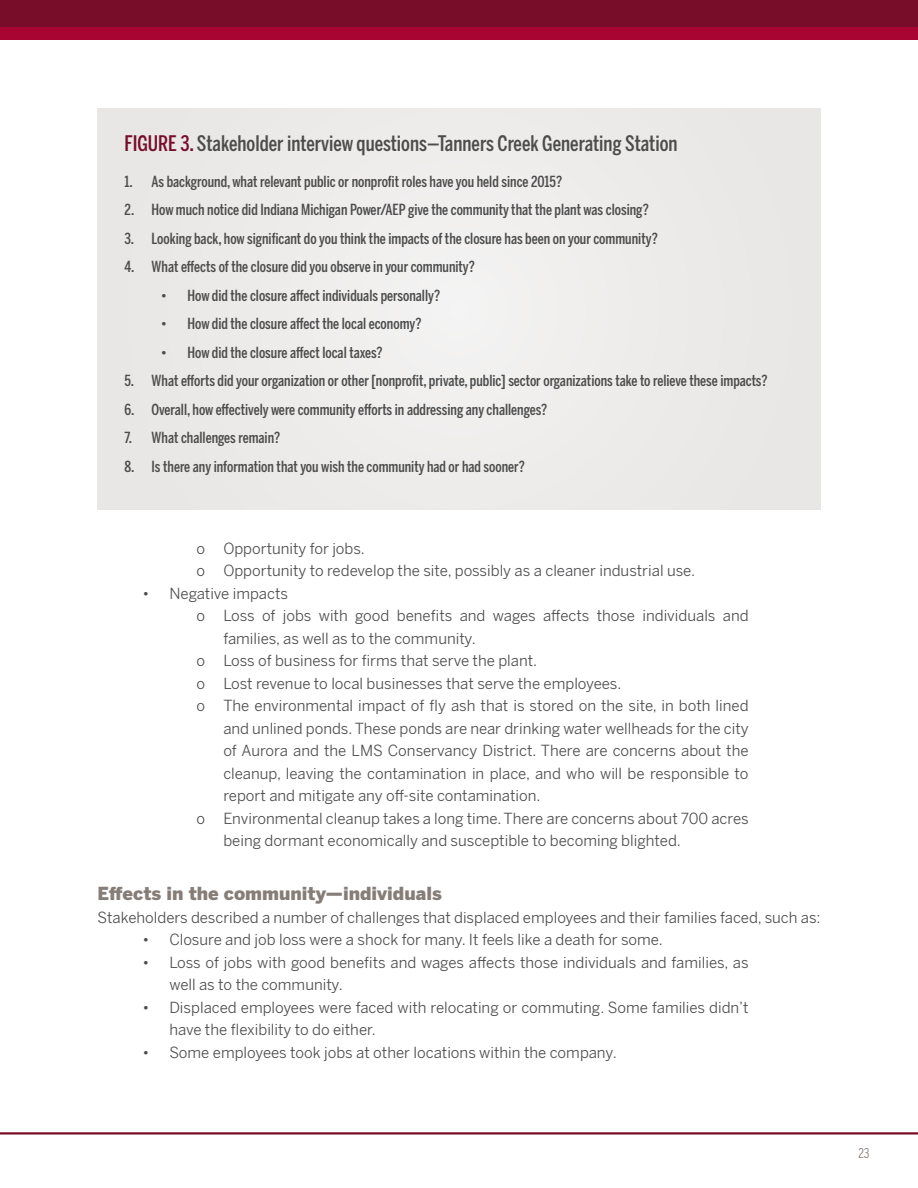
<style>
.page{position:relative;width:918px;height:1188px;background:#fff}
.page>*{position:absolute;margin:0;border:0;box-sizing:border-box;transform-origin:0 0}
.Table_Figures{font:500 21px "Benton Sans Compressed";color:#4c4c4c}
.Subheading_2{font:900 18px "Benton Sans";color:#867d78}
.Body_Text{font:15px/22.5px "Benton Sans";color:#4d4d4f}
.t1{font:500 15px "Benton Sans Compressed";color:#4c4c4c}
.t2{font:13.5px "Benton Sans Compressed";color:#82786f}
.s1{color:#770d29}
</style>
<div class="page">
<div style="left:0;top:0;width:918px;height:40px;background:#a90533"></div>
<div style="left:0;top:0;width:918px;height:27px;background:#770d29"></div>
<hr style="left:0;top:1132px;width:918px;height:3px;background:#770d29">
<div style="left:97px;top:108px;width:724px;height:401px;background:#edebea"></div>
<p class="Table_Figures" style="left:125px;top:131px;width:555px"><span class="s1">FIGURE 3.</span> Stakeholder interview questions—Tanners Creek Generating Station</p>
<p class="t1" style="left:125px;top:172px;width:439px">1. As background, what relevant public or nonprofit roles have you held since 2015?</p>
<p class="t1" style="left:125px;top:201px;width:526px">2. How much notice did Indiana Michigan Power/AEP give the community that the plant was closing?</p>
<p class="t1" style="left:125px;top:229px;width:535px">3. Looking back, how significant do you think the impacts of the closure has been on your community?</p>
<p class="t1" style="left:125px;top:258px;width:352px">4. What effects of the closure did you observe in your community?</p>
<p class="t1" style="left:161px;top:286px;width:281px">• How did the closure affect individuals personally?</p>
<p class="t1" style="left:161px;top:315px;width:262px">• How did the closure affect the local economy?</p>
<p class="t1" style="left:161px;top:343px;width:223px">• How did the closure affect local taxes?</p>
<p class="t1" style="left:125px;top:372px;width:644px">5. What efforts did your organization or other [nonprofit, private, public] sector organizations take to relieve these impacts?</p>
<p class="t1" style="left:125px;top:400px;width:424px">6. Overall, how effectively were community efforts in addressing any challenges?</p>
<p class="t1" style="left:125px;top:429px;width:157px">7. What challenges remain?</p>
<p class="t1" style="left:125px;top:457px;width:402px">8. Is there any information that you wish the community had or had sooner?</p>
<p class="Body_Text" style="left:196px;top:537px;width:170px">o Opportunity for jobs.</p>
<p class="Body_Text" style="left:196px;top:560px;width:500px">o Opportunity to redevelop the site, possibly as a cleaner industrial use.</p>
<p class="Body_Text" style="left:142px;top:582px;width:147px">• Negative impacts</p>
<p class="Body_Text" style="left:223px;top:605px;width:527px;text-indent:-27px">o Loss of jobs with good benefits and wages affects those individuals and families, as well as to the community.</p>
<p class="Body_Text" style="left:196px;top:650px;width:342px">o Loss of business for firms that serve the plant.</p>
<p class="Body_Text" style="left:196px;top:672px;width:427px">o Lost revenue to local businesses that serve the employees.</p>
<p class="Body_Text" style="left:223px;top:695px;width:527px;text-align:justify;text-indent:-27px">o The environmental impact of fly ash that is stored on the site, in both lined and unlined ponds. These ponds are near drinking water wellheads for the city of Aurora and the LMS Conservancy District. There are concerns about the cleanup, leaving the contamination in place, and who will be responsible to report and mitigate any off-site contamination.</p>
<p class="Body_Text" style="left:223px;top:807px;width:527px;text-indent:-27px">o Environmental cleanup takes a long time. There are concerns about 700 acres being dormant economically and susceptible to becoming blighted.</p>
<p class="Subheading_2" style="left:97px;top:882px;width:346px">Effects in the community—individuals</p>
<p class="Body_Text" style="left:97px;top:906px;width:725px">Stakeholders described a number of challenges that displaced employees and their families faced, such as:</p>
<p class="Body_Text" style="left:142px;top:929px;width:522px">• Closure and job loss were a shock for many. It feels like a death for some.</p>
<p class="Body_Text" style="left:169px;top:951px;width:581px;text-indent:-27px">• Loss of jobs with good benefits and wages affects those individuals and families, as well as to the community.</p>
<p class="Body_Text" style="left:169px;top:996px;width:581px;text-indent:-27px">• Displaced employees were faced with relocating or commuting. Some families didn’t have the flexibility to do either.</p>
<p class="Body_Text" style="left:142px;top:1041px;width:476px">• Some employees took jobs at other locations within the company.</p>
<p class="t2" style="left:858px;top:1145px;width:13px">23</p>
</div>
